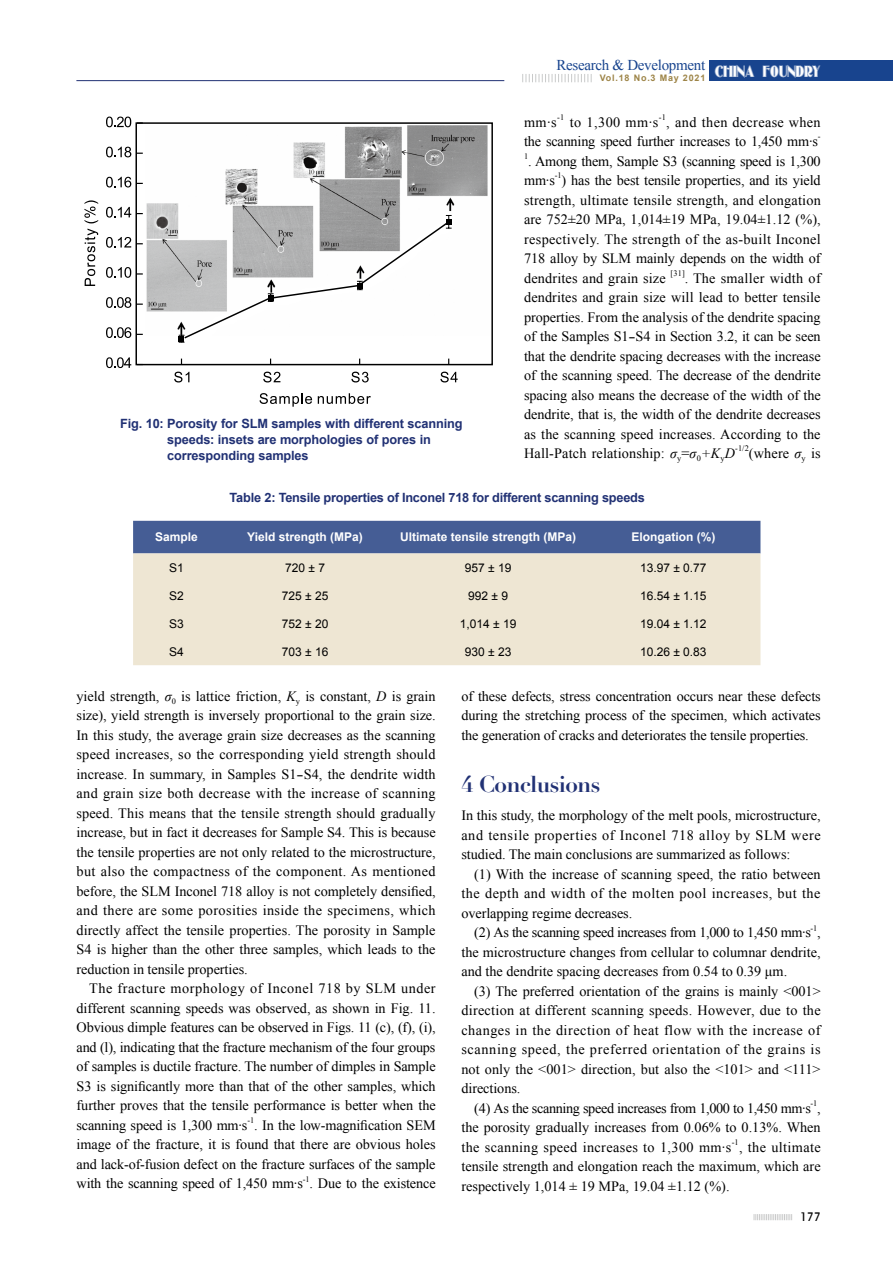
<style>
.page{position:relative;width:893px;height:1263px;background:#fff}
.page>*{position:absolute;margin:0;border:0;box-sizing:border-box;transform-origin:0 0}
.t1{font:700 22.5px "Didot";letter-spacing:-.03em;color:#213174}
.t2{font:15.6px "Oldgate Lane Outline";color:#fff}
.t3{font:15px "Times New Roman";letter-spacing:-.02em;color:#18448e}
.t4{font:14.25px/19.5px "Times New Roman";letter-spacing:-.005em;color:#000;text-align:justify}
.t5{font:14.25px "Times New Roman";letter-spacing:-.025em;color:#000}
.t6{font:700 12.75px/16.4px "Arial";letter-spacing:-.01em;color:#213174}
.t7{font:12px "Arial";color:#000}
.t8{font:700 12px "Arial";color:#fff}
.t9{font:500 12px "Avant Garde IT Cby BT";color:#000}
.t10{font:700 9px "Arial";letter-spacing:.09em;color:#9d8447}
.t11{font:8.25px "Times New Roman";color:#000}
.s1{font-style:italic}
</style>
<div class="page">
<svg style="left:754px;top:1214px;width:38px;height:6px"></svg>
<div style="left:709px;top:60px;width:184px;height:21px;background:#18448e"></div>
<svg style="left:522px;top:74px;width:70px;height:8px"></svg>
<hr style="left:76px;top:80px;width:428px;height:1px;background:#213174">
<div style="left:133px;top:521px;width:627px;height:32px;background:#455d95"></div>
<div style="left:133px;top:553px;width:627px;height:112px;background:#eee6d3"></div>
<img style="left:146px;top:125px;width:342px;height:211px">
<svg style="left:137px;top:273px;width:6px;height:2px"></svg>
<svg style="left:106px;top:117px;width:25px;height:10px"></svg>
<svg style="left:106px;top:147px;width:25px;height:10px"></svg>
<svg style="left:106px;top:177px;width:25px;height:10px"></svg>
<svg style="left:106px;top:207px;width:25px;height:11px"></svg>
<svg style="left:106px;top:237px;width:25px;height:11px"></svg>
<svg style="left:106px;top:267px;width:25px;height:11px"></svg>
<svg style="left:106px;top:297px;width:25px;height:11px"></svg>
<svg style="left:106px;top:327px;width:25px;height:11px"></svg>
<svg style="left:106px;top:357px;width:25px;height:11px"></svg>
<svg style="left:85px;top:229px;width:13px;height:57px"></svg>
<svg style="left:84px;top:200px;width:14px;height:23px"></svg>
<svg style="left:260px;top:393px;width:52px;height:14px"></svg>
<svg style="left:318px;top:393px;width:53px;height:11px"></svg>
<svg style="left:174px;top:372px;width:15px;height:10px"></svg>
<div style="left:135px;top:122px;width:358px;height:243px;border:1px solid #000"></div>
<svg style="left:263px;top:372px;width:17px;height:10px"></svg>
<svg style="left:351px;top:372px;width:18px;height:10px"></svg>
<svg style="left:440px;top:372px;width:18px;height:10px"></svg>
<svg style="left:179px;top:215px;width:273px;height:128px"></svg>
<p class="t3" style="left:556px;top:55px;width:150px">Research &amp; Development</p>
<p class="t10" style="left:600px;top:72px;width:107px">Vol.18 No.3 May 2021</p>
<p class="t2" style="left:715px;top:62px;width:107px">CHINA FOUNDRY</p>
<p class="t6" style="left:167px;top:415px;width:297px;text-indent:-47px">Fig. 10: Porosity for SLM samples with different scanning speeds: insets are morphologies of pores in corresponding samples</p>
<p class="t11" style="left:557px;top:112px;width:9px">-1</p>
<p class="t4" style="left:570px;top:112px;width:90px">to 1,300 mm·s</p>
<p class="t11" style="left:659px;top:112px;width:9px">-1</p>
<p class="t4" style="left:524px;top:112px;width:298px;text-align:right">, and then decrease when<br>the scanning speed further increases to 1,450 mm·s</p>
<p class="t4" style="left:524px;top:112px;width:34px">mm·s</p>
<p class="t11" style="left:818px;top:131px;width:4px">-</p>
<p class="t11" style="left:524px;top:151px;width:6px">1</p>
<p class="t4" style="left:524px;top:151px;width:298px">. Among them, Sample S3 (scanning speed is 1,300 mm·s</p>
<p class="t11" style="left:555px;top:170px;width:8px">-1</p>
<p class="t4" style="left:524px;top:170px;width:298px;text-indent:37px">) has the best tensile properties, and its yield strength, ultimate tensile strength, and elongation are 752±20 MPa, 1,014±19 MPa, 19.04±1.12 (%), respectively. The strength of the as-built Inconel 718 alloy by SLM mainly depends on the width of dendrites and grain size</p>
<p class="t11" style="left:671px;top:268px;width:16px">[31]</p>
<p class="t4" style="left:524px;top:268px;width:298px;text-indent:161px">. The smaller width of dendrites and grain size will lead to better tensile properties. From the analysis of the dendrite spacing of the Samples S1-S4 in Section 3.2, it can be seen that the dendrite spacing decreases with the increase of the scanning speed. The decrease of the dendrite spacing also means the decrease of the width of the dendrite, that is, the width of the dendrite decreases as the scanning speed increases. According to the Hall-Patch relationship: <span class="s1">σ</span><sub>y</sub>=<span class="s1">σ</span><sub>0</sub><span class="s1">+K</span><sub>y</sub><span class="s1">D</span></p>
<p class="t11" style="left:735px;top:443px;width:15px"><span class="s1">-</span>1/2</p>
<p class="t4" style="left:749px;top:443px;width:73px">(where <span class="s1">σ</span><sub>y</sub> is</p>
<p class="t6" style="left:229px;top:490px;width:417px">Table 2: Tensile properties of Inconel 718 for different scanning speeds</p>
<p class="t8" style="left:155px;top:529px;width:44px">Sample</p>
<p class="t8" style="left:247px;top:529px;width:117px">Yield strength (MPa)</p>
<p class="t8" style="left:400px;top:529px;width:178px">Ultimate tensile strength (MPa)</p>
<p class="t8" style="left:631px;top:529px;width:85px">Elongation (%)</p>
<p class="t7" style="left:169px;top:560px;width:16px">S1</p>
<p class="t7" style="left:285px;top:560px;width:41px">720 ± 7</p>
<p class="t7" style="left:465px;top:560px;width:48px">957 ± 19</p>
<p class="t7" style="left:640px;top:560px;width:68px">13.97 ± 0.77</p>
<p class="t7" style="left:169px;top:588px;width:16px">S2</p>
<p class="t7" style="left:282px;top:588px;width:48px">725 ± 25</p>
<p class="t7" style="left:468px;top:588px;width:41px">992 ± 9</p>
<p class="t7" style="left:640px;top:588px;width:68px">16.54 ± 1.15</p>
<p class="t7" style="left:169px;top:615px;width:16px">S3</p>
<p class="t7" style="left:282px;top:615px;width:48px">752 ± 20</p>
<p class="t7" style="left:460px;top:615px;width:58px">1,014 ± 19</p>
<p class="t7" style="left:640px;top:615px;width:68px">19.04 ± 1.12</p>
<p class="t7" style="left:169px;top:643px;width:16px">S4</p>
<p class="t7" style="left:282px;top:643px;width:48px">703 ± 16</p>
<p class="t7" style="left:465px;top:643px;width:48px">930 ± 23</p>
<p class="t7" style="left:640px;top:643px;width:68px">10.26 ± 0.83</p>
<p class="t4" style="left:77px;top:686px;width:361px">yield strength, <span class="s1">σ</span><sub>0</sub> is lattice friction, <span class="s1">K</span><sub>y</sub> is constant, <span class="s1">D</span> is grain size), yield strength is inversely proportional to the grain size.<br>In this study, the average grain size decreases as the scanning speed increases, so the corresponding yield strength should increase. In summary, in Samples S1-S4, the dendrite width and grain size both decrease with the increase of scanning speed. This means that the tensile strength should gradually increase, but in fact it decreases for Sample S4. This is because the tensile properties are not only related to the microstructure, but also the compactness of the component. As mentioned before, the SLM Inconel 718 alloy is not completely densified, and there are some porosities inside the specimens, which directly affect the tensile properties. The porosity in Sample S4 is higher than the other three samples, which leads to the reduction in tensile properties.</p>
<p class="t4" style="left:77px;top:978px;width:361px;text-indent:13px">The fracture morphology of Inconel 718 by SLM under different scanning speeds was observed, as shown in Fig. 11.<br>Obvious dimple features can be observed in Figs. 11 (c), (f), (i), and (l), indicating that the fracture mechanism of the four groups of samples is ductile fracture. The number of dimples in Sample S3 is significantly more than that of the other samples, which further proves that the tensile performance is better when the scanning speed is 1,300 mm·s</p>
<p class="t11" style="left:247px;top:1115px;width:8px">-1</p>
<p class="t4" style="left:77px;top:1115px;width:361px;text-indent:178px">. In the low-magnification SEM image of the fracture, it is found that there are obvious holes and lack-of-fusion defect on the fracture surfaces of the sample with the scanning speed of 1,450 mm·s</p>
<p class="t11" style="left:303px;top:1173px;width:8px">-1</p>
<p class="t4" style="left:310px;top:1173px;width:128px">. Due to the existence</p>
<p class="t4" style="left:461px;top:686px;width:361px">of these defects, stress concentration occurs near these defects during the stretching process of the specimen, which activates the generation of cracks and deteriorates the tensile properties.</p>
<h1 class="t1" style="left:461px;top:770px;width:141px">4 Conclusions</h1>
<p class="t4" style="left:461px;top:805px;width:361px">In this study, the morphology of the melt pools, microstructure, and tensile properties of Inconel 718 alloy by SLM were studied. The main conclusions are summarized as follows:</p>
<p class="t4" style="left:461px;top:864px;width:361px;text-indent:13px">(1) With the increase of scanning speed, the ratio between the depth and width of the molten pool increases, but the overlapping regime decreases.</p>
<p class="t5" style="left:474px;top:923px;width:348px">(2) As the scanning speed increases from 1,000 to 1,450 mm·s ,</p>
<p class="t11" style="left:811px;top:922px;width:8px">-1</p>
<p class="t4" style="left:461px;top:942px;width:361px">the microstructure changes from cellular to columnar dendrite, and the dendrite spacing decreases from 0.54 to 0.39 μm.</p>
<p class="t4" style="left:461px;top:981px;width:361px;text-indent:13px">(3) The preferred orientation of the grains is mainly &lt;001&gt; direction at different scanning speeds. However, due to the changes in the direction of heat flow with the increase of scanning speed, the preferred orientation of the grains is not only the &lt;001&gt; direction, but also the &lt;101&gt; and &lt;111&gt; directions.</p>
<p class="t5" style="left:474px;top:1098px;width:348px">(4) As the scanning speed increases from 1,000 to 1,450 mm·s ,</p>
<p class="t11" style="left:811px;top:1098px;width:8px">-1</p>
<p class="t4" style="left:461px;top:1117px;width:361px">the porosity gradually increases from 0.06% to 0.13%. When the scanning speed increases to 1,300 mm·s</p>
<p class="t11" style="left:732px;top:1137px;width:9px">-1</p>
<p class="t4" style="left:461px;top:1137px;width:361px;text-indent:278px">, the ultimate tensile strength and elongation reach the maximum, which are respectively 1,014 ± 19 MPa, 19.04 ±1.12 (%).</p>
<p class="t9" style="left:800px;top:1209px;width:22px">177</p>
</div>
